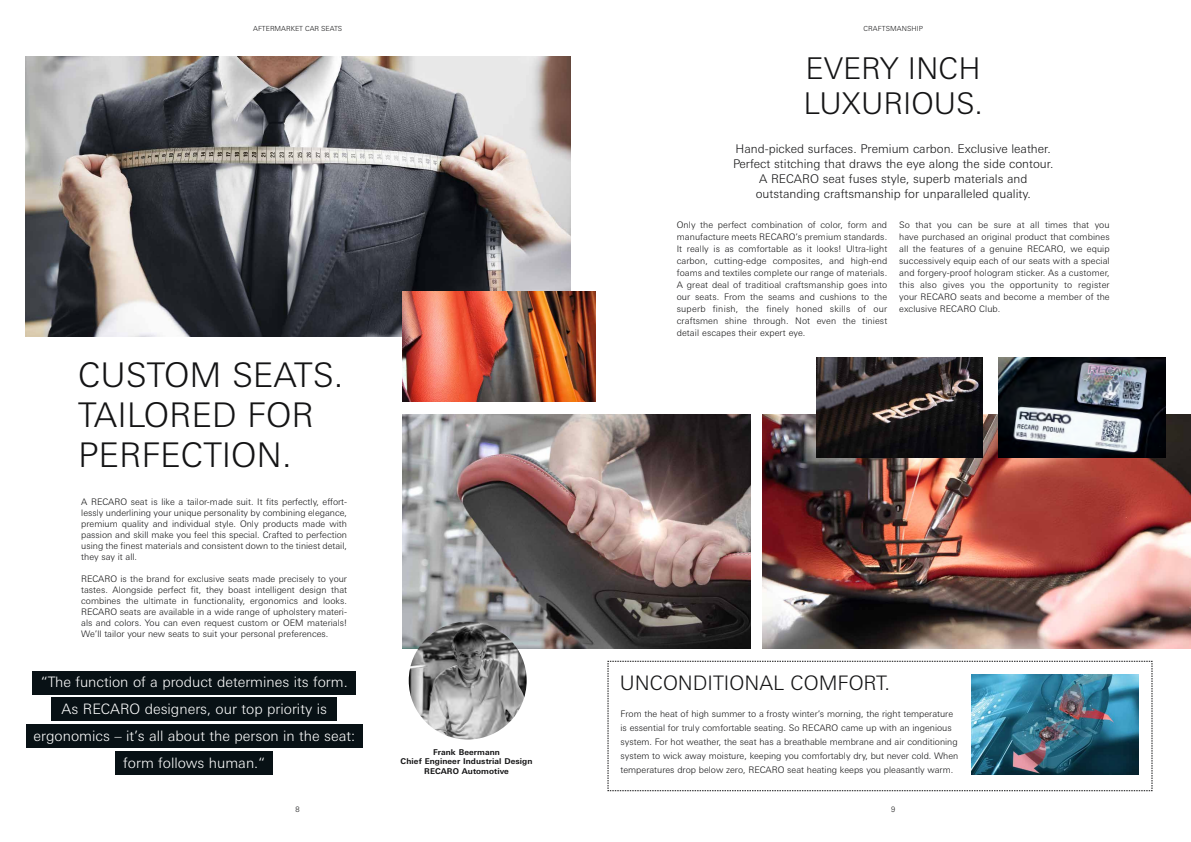
<style>
.page{position:relative;width:1191px;height:842px;background:#fff}
.page>*{position:absolute;margin:0;border:0;box-sizing:border-box;transform-origin:0 0}
.t1{font:300 34px/40px "Univers Next W1 G";color:#141415}
.t2{font:300 30px/35px "Univers Next W1 G";color:#141415}
.t3{font:300 20px "Univers Next W1 G";color:#141415}
.t4{font:300 14.4px/26.8px "Univers Next W1 G";color:#fff;text-align:center}
.t5{font:300 12px/15px "Univers Next W1 G";color:#141415;text-align:center}
.t6{font:300 9px/12px "Univers Next W1 G";color:#141415;text-align:justify}
.t7{font:700 8px/9.6px "Univers Next W1 G";letter-spacing:.01em;color:#141415;text-align:center}
.t8{font:300 7.5px "Univers Next W1 G";color:#141415}
.t9{font:300 7px "Univers Next W1 G";color:#141415}
</style>
<div class="page">
<svg style="left:607px;top:661px;width:545px;height:130px"></svg>
<img style="left:971px;top:675px;width:167px;height:99px">
<img style="left:25px;top:57px;width:545px;height:279px">
<img style="left:763px;top:415px;width:428px;height:233px">
<img style="left:403px;top:415px;width:347px;height:233px">
<img style="left:403px;top:291px;width:192px;height:111px">
<img style="left:816px;top:358px;width:167px;height:99px">
<img style="left:409px;top:622px;width:117px;height:117px;border-radius:59px">
<img style="left:999px;top:358px;width:166px;height:99px">
<div style="left:52px;top:698px;width:285px;height:23px;background:#081115"></div>
<div style="left:33px;top:671px;width:323px;height:23px;background:#081115"></div>
<div style="left:26px;top:724px;width:337px;height:23px;background:#081115"></div>
<div style="left:116px;top:751px;width:157px;height:23px;background:#081115"></div>
<p class="t9" style="left:253px;top:24px;width:91px">AFTERMARKET CAR SEATS</p>
<p class="t9" style="left:863px;top:24px;width:61px">CRAFTSMANSHIP</p>
<h2 class="t2" style="left:803px;top:51px;width:181px">EVERY INCH<br>LUXURIOUS.</h2>
<h3 class="t5" style="left:733px;top:141px;width:322px">Hand-picked surfaces. Premium carbon. Exclusive leather.<br>Perfect stitching that draws the eye along the side contour.<br>A RECARO seat fuses style, superb materials and outstanding craftsmanship for unparalleled quality.</h3>
<h1 class="t1" style="left:78px;top:355px;width:267px">CUSTOM SEATS.<br>TAILORED FOR<br>PERFECTION.</h1>
<p class="t6" style="left:81px;top:496px;width:267px;line-height:11px">A RECARO seat is like a tailor-made suit. It fits perfectly, effort&shy;lessly underlining your unique personality by combining elegance, premium quality and individual style. Only products made with passion and skill make you feel this special. Crafted to perfection using the finest materials and consistent down to the tiniest detail, they say it all.</p>
<p class="t6" style="left:81px;top:573px;width:267px;line-height:11px">RECARO is the brand for exclusive seats made precisely to your tastes. Alongside perfect fit, they boast intelligent design that combines the ultimate in functionality, ergonomics and looks.<br>RECARO seats are available in a wide range of upholstery materi&shy;als and colors. You can even request custom or OEM materials!<br>We’ll tailor your new seats to suit your personal preferences.</p>
<h3 class="t4" style="left:34px;top:669px;width:323px">“The function of a product determines its form.<br>As RECARO designers, our top priority is ergonomics – it’s all about the person in the seat: form follows human.“</h3>
<p class="t7" style="left:400px;top:747px;width:133px">Frank Beermann<br>Chief Engineer Industrial Design<br>RECARO Automotive</p>
<p class="t6" style="left:676px;top:219px;width:212px">Only the perfect combination of color, form and manufacture meets RECARO’s premium standards.<br>It really is as comfortable as it looks! Ultra-light carbon, cutting-edge composites, and high-end foams and textiles complete our range of materials.<br>A great deal of traditioal craftsmanship goes into our seats. From the seams and cushions to the superb finish, the finely honed skills of our craftsmen shine through. Not even the tiniest detail escapes their expert eye.</p>
<p class="t6" style="left:899px;top:219px;width:212px">So that you can be sure at all times that you have purchased an original product that combines all the features of a genuine RECARO, we equip successively equip each of our seats with a special and forgery-proof hologram sticker. As a customer, this also gives you the opportunity to register your RECARO seats and become a member of the exclusive RECARO Club.</p>
<h3 class="t3" style="left:620px;top:672px;width:272px">UNCONDITIONAL COMFORT.</h3>
<p class="t6" style="left:620px;top:707px;width:339px;line-height:14px;text-align:left">From the heat of high summer to a frosty winter’s morning, the right temperature is essential for truly comfortable seating. So RECARO came up with an ingenious system. For hot weather, the seat has a breathable membrane and air conditioning system to wick away moisture, keeping you comfortably dry, but never cold. When temperatures drop below zero, RECARO seat heating keeps you pleasantly warm.</p>
<p class="t8" style="left:296px;top:805px;width:6px">8</p>
<p class="t8" style="left:891px;top:805px;width:6px">9</p>
</div>
